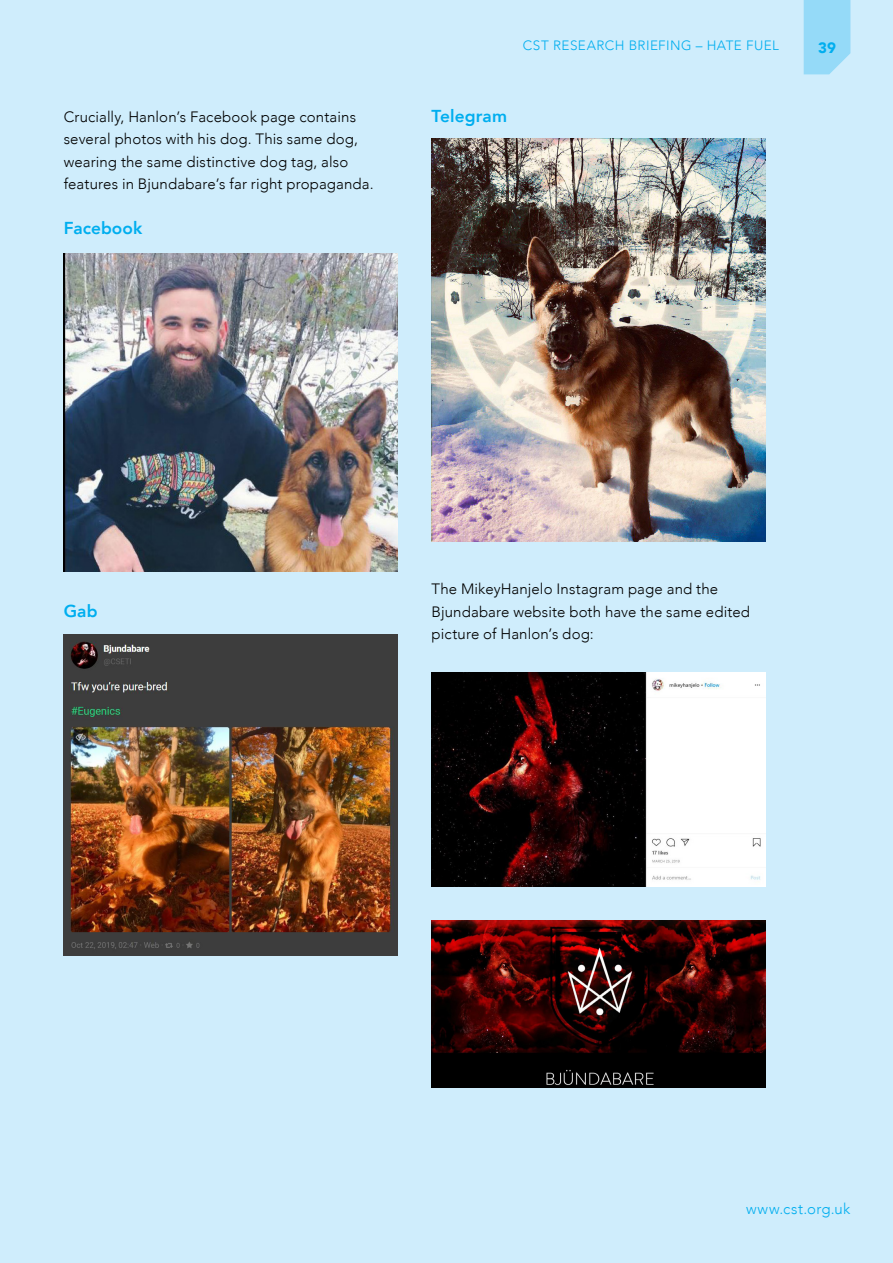
<style>
.page{position:relative;width:893px;height:1263px;background:#cfedfc}
.page>*{position:absolute;margin:0;border:0;box-sizing:border-box;transform-origin:0 0}
.t1{font:800 17.25px "Avenir";letter-spacing:.005em;color:#00aeef}
.t2{font:300 15px/22.5px "Avenir";letter-spacing:.01em;color:#000}
.t3{font:300 15px "Avenir";letter-spacing:.035em;color:#00aeef}
.t4{font:900 15px "Avenir";color:#00aeef}
.t5{font:300 13.5px "Avenir";letter-spacing:.03em;color:#00aeef}
</style>
<div class="page">
<div style="left:804px;top:0;width:46px;height:74px;background:#95daf8"></div>
<img style="left:432px;top:920px;width:333px;height:167px">
<img style="left:432px;top:672px;width:333px;height:214px">
<img style="left:64px;top:254px;width:334px;height:318px">
<img style="left:432px;top:139px;width:333px;height:403px">
<img style="left:64px;top:634px;width:334px;height:321px">
<p class="t2" style="left:64px;top:105px;width:311px">Crucially, Hanlon’s Facebook page contains several photos with his dog. This same dog, wearing the same distinctive dog tag, also features in Bjundabare’s far right propaganda.</p>
<p class="t1" style="left:64px;top:215px;width:80px">Facebook</p>
<p class="t5" style="left:523px;top:37px;width:257px">CST RESEARCH BRIEFING – HATE FUEL</p>
<p class="t4" style="left:818px;top:35px;width:19px">39</p>
<p class="t1" style="left:432px;top:102px;width:77px">Telegram</p>
<p class="t1" style="left:64px;top:597px;width:35px">Gab</p>
<p class="t2" style="left:432px;top:578px;width:320px">The MikeyHanjelo Instagram page and the<br>Bjundabare website both have the same edited picture of Hanlon’s dog:</p>
<p class="t3" style="left:746px;top:1200px;width:106px">www.cst.org.uk</p>
</div>
